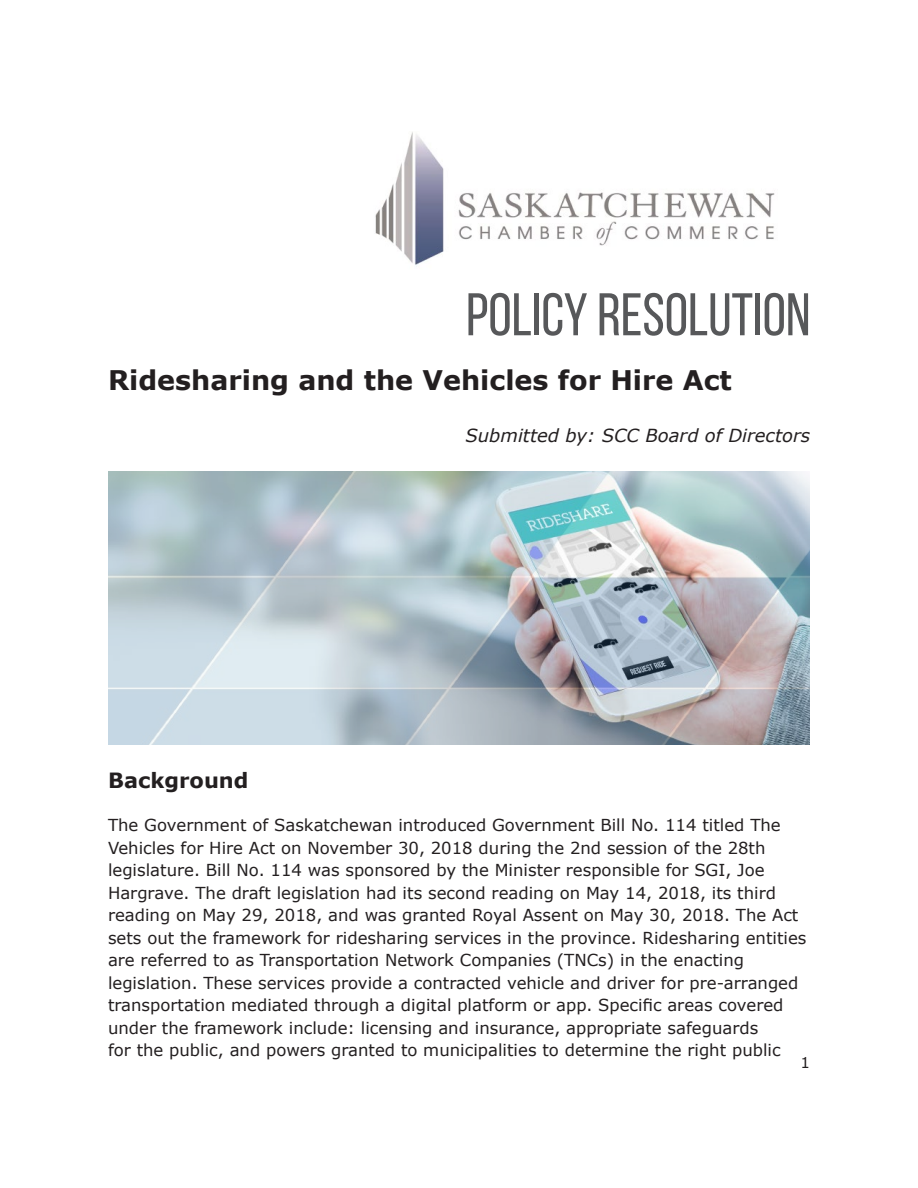
<style>
.page{position:relative;width:918px;height:1188px;background:#fff}
.page>*{position:absolute;margin:0;border:0;box-sizing:border-box;transform-origin:0 0}
.t1{font:60px "Bebas Neue";color:#57585a}
.Header_Main{font:700 27px "Verdana";color:#231f20}
.Paragraph_Headings{font:700 21px "Verdana";color:#231f20}
.Date{font:italic 18px "Verdana";color:#231f20}
.Paragraph{font:16.5px/22.5px "Verdana";color:#231f20}
.t2{font:15px "Verdana";color:#231f20}
</style>
<div class="page">
<img style="left:108px;top:472px;width:702px;height:272px">
<img style="left:375px;top:132px;width:400px;height:133px">
<p class="t1" style="left:466px;top:282px;width:346px">POLICY RESOLUTION</p>
<p class="Header_Main" style="left:108px;top:361px;width:625px">Ridesharing and the Vehicles for Hire Act</p>
<p class="Date" style="left:466px;top:423px;width:346px">Submitted by: SCC Board of Directors</p>
<p class="Paragraph_Headings" style="left:108px;top:766px;width:142px">Background</p>
<p class="Paragraph" style="left:108px;top:814px;width:700px">The Government of Saskatchewan introduced Government Bill No. 114 titled The Vehicles for Hire Act on November 30, 2018 during the 2nd session of the 28th legislature. Bill No. 114 was sponsored by the Minister responsible for SGI, Joe Hargrave. The draft legislation had its second reading on May 14, 2018, its third reading on May 29, 2018, and was granted Royal Assent on May 30, 2018. The Act sets out the framework for ridesharing services in the province. Ridesharing entities are referred to as Transportation Network Companies (TNCs) in the enacting legislation. These services provide a contracted vehicle and driver for pre-arranged transportation mediated through a digital platform or app. Specific areas covered under the framework include: licensing and insurance, appropriate safeguards<br>for the public, and powers granted to municipalities to determine the right public</p>
<p class="t2" style="left:800px;top:1052px;width:11px">1</p>
</div>
